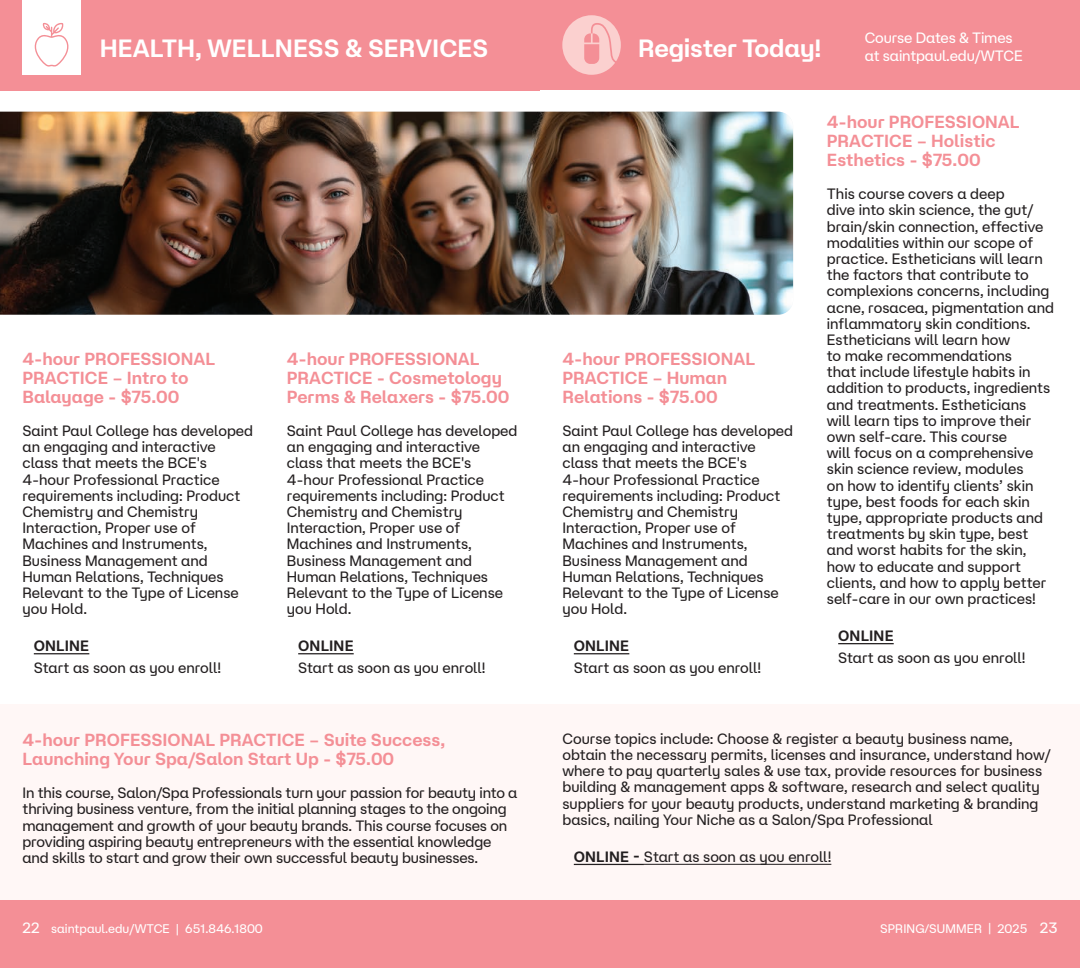
<style>
.page{position:relative;width:1080px;height:968px;background:#fff}
.page>*{position:absolute;margin:0;border:0;box-sizing:border-box;transform-origin:0 0}
.t1{font:600 25px "Saint Paul Sans";color:#fff}
.t2{font:600 17.5px/18.9px "Saint Paul Sans";color:#f48f96}
.t3{font:15px/16.1px "Saint Paul Sans";color:#231f20}
.t4{font:15px "Saint Paul Sans";letter-spacing:-.01em;color:#fff}
.t5{font:600 15px "Saint Paul Sans";letter-spacing:.01em;color:#231f20}
.t6{font:12.5px "Saint Paul Sans";color:#fff}
.s1{font-size:15px}
.s2{font-weight:600}
</style>
<div class="page">
<div style="left:0;top:0;width:540px;height:90px;background:#f48f96"></div>
<div style="left:22px;top:0;width:59px;height:75px;background:#fff"></div>
<div style="left:540px;top:900px;width:540px;height:68px;background:#f48f96"></div>
<svg style="left:34px;top:22px;width:35px;height:45px"></svg>
<div style="left:540px;top:0;width:540px;height:90px;background:#f48f96"></div>
<svg style="left:562px;top:15px;width:59px;height:60px"></svg>
<div style="left:0;top:900px;width:540px;height:68px;background:#f48f96"></div>
<div style="left:0;top:704px;width:1080px;height:196px;background:#fff7f6"></div>
<hr style="left:34px;top:653px;width:55px;height:1px;background:#231f20">
<hr style="left:298px;top:653px;width:56px;height:1px;background:#231f20">
<img style="left:0;top:112px;width:793px;height:203px">
<hr style="left:574px;top:653px;width:55px;height:1px;background:#231f20">
<hr style="left:838px;top:643px;width:56px;height:1px;background:#231f20">
<hr style="left:574px;top:863px;width:70px;height:2px;background:#231f20">
<hr style="left:644px;top:863px;width:187px;height:1px;background:#231f20">
<h1 class="t1" style="left:100px;top:33px;width:390px">HEALTH, WELLNESS &amp; SERVICES</h1>
<p class="t2" style="left:22px;top:349px;width:194px">4-hour PROFESSIONAL<br>PRACTICE – Intro to<br>Balayage - $75.00</p>
<p class="t3" style="left:22px;top:422px;width:232px">Saint Paul College has developed an engaging and interactive class that meets the BCE's<br>4-hour Professional Practice requirements including: Product<br>Chemistry and Chemistry<br>Interaction, Proper use of<br>Machines and Instruments,<br>Business Management and<br>Human Relations, Techniques<br>Relevant to the Type of License you Hold.</p>
<p class="t5" style="left:34px;top:636px;width:57px">ONLINE</p>
<p class="t3" style="left:34px;top:659px;width:189px">Start as soon as you enroll!</p>
<p class="t2" style="left:287px;top:349px;width:224px">4-hour PROFESSIONAL<br>PRACTICE - Cosmetology<br>Perms &amp; Relaxers - $75.00</p>
<p class="t3" style="left:287px;top:422px;width:232px">Saint Paul College has developed an engaging and interactive class that meets the BCE's<br>4-hour Professional Practice requirements including: Product<br>Chemistry and Chemistry<br>Interaction, Proper use of<br>Machines and Instruments,<br>Business Management and<br>Human Relations, Techniques<br>Relevant to the Type of License you Hold.</p>
<p class="t5" style="left:298px;top:636px;width:57px">ONLINE</p>
<p class="t3" style="left:298px;top:659px;width:189px">Start as soon as you enroll!</p>
<p class="t2" style="left:22px;top:730px;width:424px">4-hour PROFESSIONAL PRACTICE – Suite Success,<br>Launching Your Spa/Salon Start Up - $75.00</p>
<p class="t3" style="left:22px;top:784px;width:496px">In this course, Salon/Spa Professionals turn your passion for beauty into a thriving business venture, from the initial planning stages to the ongoing management and growth of your beauty brands. This course focuses on providing aspiring beauty entrepreneurs with the essential knowledge and skills to start and grow their own successful beauty businesses.</p>
<p class="t6" style="left:22px;top:921px;width:242px"><span class="s1">22</span> saintpaul.edu/WTCE | 651.846.1800</p>
<h1 class="t1" style="left:638px;top:32px;width:185px">Register Today!</h1>
<p class="t4" style="left:865px;top:28px;width:149px">Course Dates &amp; Times</p>
<p class="t4" style="left:865px;top:46px;width:160px">at saintpaul.edu/WTCE</p>
<p class="t2" style="left:562px;top:349px;width:194px">4-hour PROFESSIONAL<br>PRACTICE – Human<br>Relations - $75.00</p>
<p class="t3" style="left:562px;top:422px;width:232px">Saint Paul College has developed an engaging and interactive class that meets the BCE's<br>4-hour Professional Practice requirements including: Product<br>Chemistry and Chemistry<br>Interaction, Proper use of<br>Machines and Instruments,<br>Business Management and<br>Human Relations, Techniques<br>Relevant to the Type of License you Hold.</p>
<p class="t5" style="left:574px;top:636px;width:57px">ONLINE</p>
<p class="t3" style="left:574px;top:659px;width:189px">Start as soon as you enroll!</p>
<p class="t2" style="left:827px;top:113px;width:194px">4-hour PROFESSIONAL<br>PRACTICE – Holistic<br>Esthetics - $75.00</p>
<p class="t3" style="left:827px;top:186px;width:229px">This course covers a deep<br>dive into skin science, the gut/ brain/skin connection, effective modalities within our scope of practice. Estheticians will learn the factors that contribute to complexions concerns, including acne, rosacea, pigmentation and inflammatory skin conditions.<br>Estheticians will learn how<br>to make recommendations<br>that include lifestyle habits in addition to products, ingredients and treatments. Estheticians<br>will learn tips to improve their own self-care. This course<br>will focus on a comprehensive skin science review, modules<br>on how to identify clients’ skin type, best foods for each skin type, appropriate products and treatments by skin type, best and worst habits for the skin, how to educate and support clients, and how to apply better self-care in our own practices!</p>
<p class="t5" style="left:838px;top:626px;width:57px">ONLINE</p>
<p class="t3" style="left:838px;top:649px;width:189px">Start as soon as you enroll!</p>
<p class="t3" style="left:562px;top:730px;width:489px">Course topics include: Choose &amp; register a beauty business name, obtain the necessary permits, licenses and insurance, understand how/ where to pay quarterly sales &amp; use tax, provide resources for business building &amp; management apps &amp; software, research and select quality suppliers for your beauty products, understand marketing &amp; branding basics, nailing Your Niche as a Salon/Spa Professional</p>
<p class="t3" style="left:574px;top:848px;width:259px"><span class="s2">ONLINE -</span> Start as soon as you enroll!</p>
<p class="t6" style="left:880px;top:921px;width:179px">SPRING/SUMMER | 2025 <span class="s1">23</span></p>
</div>
